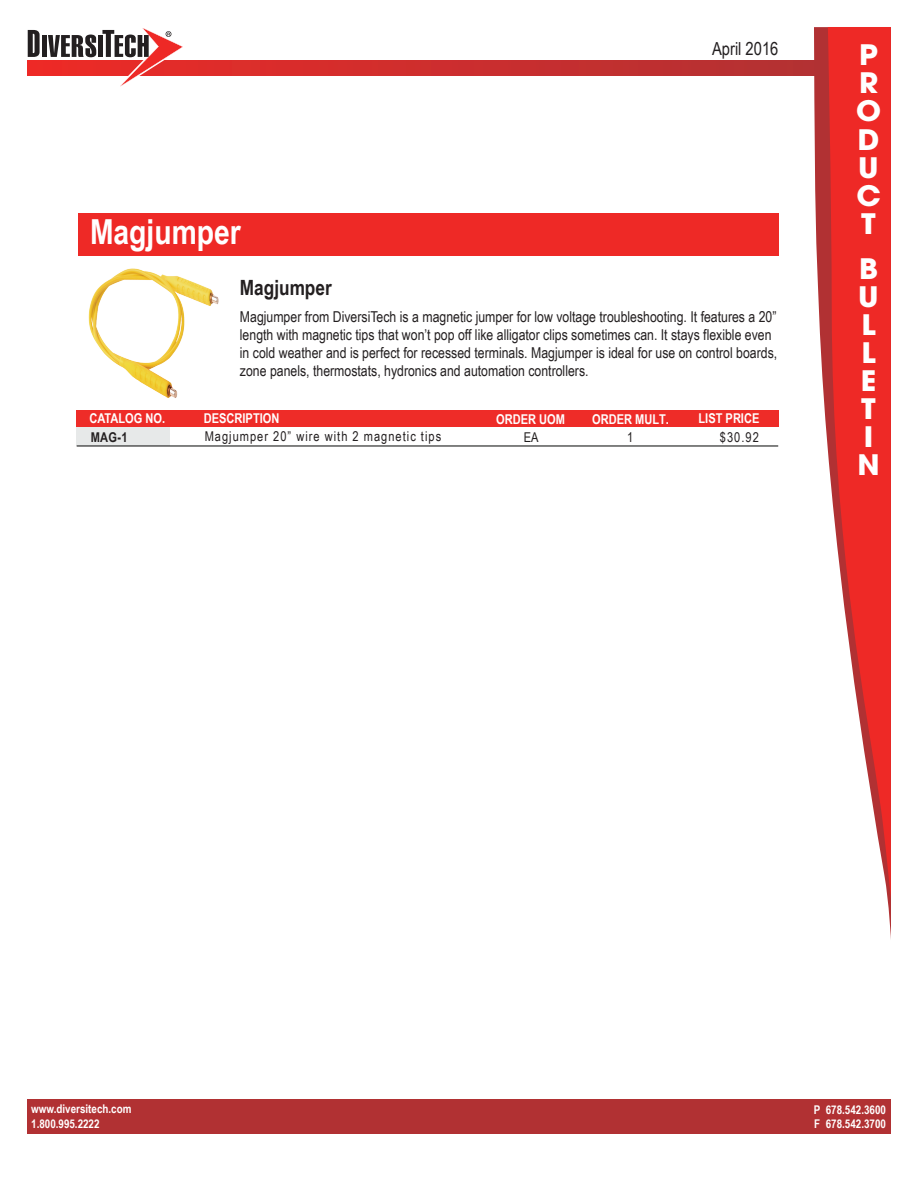
<style>
.page{position:relative;width:918px;height:1188px;background:#fff}
.page>*{position:absolute;margin:0;border:0;box-sizing:border-box;transform-origin:0 0}
.t1{font:700 34.5px "Arial Narrow";color:#fff}
.t2{font:700 28.05px/28px "ITC Avant Garde Std";color:#fff;text-align:justify;scale:1.05 1}
.t3{font:700 21px "Arial Narrow";color:#231f20}
.t4{font:18px "Arial Narrow";color:#231f20}
.t5{font:15px/18px "Arial Narrow";color:#231f20}
.t6{font:700 13.5px "Arial Narrow";color:#fff}
.t7{font:13.5px "Arial Narrow";letter-spacing:.075em;color:#231f20}
.t8{font:700 13.5px "Arial Narrow";color:#231f20}
.t9{font:13.5px "Arial Narrow";color:#211e1e}
.t10{font:700 12px/14.4px "Arial Narrow";color:#fff}
</style>
<div class="page">
<svg style="left:27px;top:60px;width:787px;height:15px;background:#cc2d2d"></svg>
<div style="left:27px;top:1100px;width:864px;height:34px;background:#b13133"></div>
<div style="left:78px;top:213px;width:700px;height:43px;background:#ee2926"></div>
<svg style="left:814px;top:27px;width:77px;height:912px"></svg>
<svg style="left:828px;top:27px;width:63px;height:872px;fill:#ee2926"></svg>
<svg style="left:28px;top:30px;width:12px;height:27px"></svg>
<hr style="left:42px;top:35px;width:4px;height:22px;background:#231f20">
<svg style="left:48px;top:35px;width:48px;height:22px"></svg>
<div style="left:98px;top:35px;width:5px;height:22px;background:#231f20"></div>
<svg style="left:102px;top:28px;width:89px;height:59px"></svg>
<div style="left:77px;top:424px;width:93px;height:22px;background:#e7e9e9"></div>
<hr style="left:77px;top:446px;width:701px;height:1px;background:#050605">
<div style="left:77px;top:410px;width:702px;height:17px;background:#ee2c28"></div>
<img style="left:88px;top:268px;width:131px;height:130px">
<p class="t4" style="left:712px;top:36px;width:68px">April 2016</p>
<h2 class="t2" style="left:856px;top:41px;width:24px">P R O D U C T</h2>
<h2 class="t2" style="left:857px;top:254px;width:21px;text-align:left">B<br>U<br>L<br>L<br>E<br>T<br>I<br>N</h2>
<h1 class="t1" style="left:90px;top:206px;width:152px">Magjumper</h1>
<h3 class="t3" style="left:240px;top:271px;width:93px">Magjumper</h3>
<p class="t5" style="left:240px;top:307px;width:539px">Magjumper from DiversiTech is a magnetic jumper for low voltage troubleshooting. It features a 20” length with magnetic tips that won’t pop off like alligator clips sometimes can. It stays flexible even in cold weather and is perfect for recessed terminals. Magjumper is ideal for use on control boards, zone panels, thermostats, hydronics and automation controllers.</p>
<p class="t6" style="left:89px;top:408px;width:77px">CATALOG NO.</p>
<p class="t6" style="left:204px;top:408px;width:77px">DESCRIPTION</p>
<p class="t6" style="left:699px;top:408px;width:62px">LIST PRICE</p>
<p class="t8" style="left:91px;top:427px;width:39px">MAG-1</p>
<p class="t9" style="left:627px;top:428px;width:8px">1</p>
<p class="t7" style="left:720px;top:427px;width:40px">$30.92</p>
<p class="t6" style="left:496px;top:409px;width:70px">ORDER UOM</p>
<p class="t6" style="left:592px;top:409px;width:78px">ORDER MULT.</p>
<p class="t7" style="left:205px;top:427px;width:238px">Magjumper 20” wire with 2 magnetic tips</p>
<p class="t9" style="left:524px;top:428px;width:16px">EA</p>
<p class="t10" style="left:31px;top:1101px;width:102px;line-height:15px">www.diversitech.com<br>1.800.995.2222</p>
<p class="t10" style="left:814px;top:1102px;width:74px">P 678.542.3600<br>F 678.542.3700</p>
</div>
